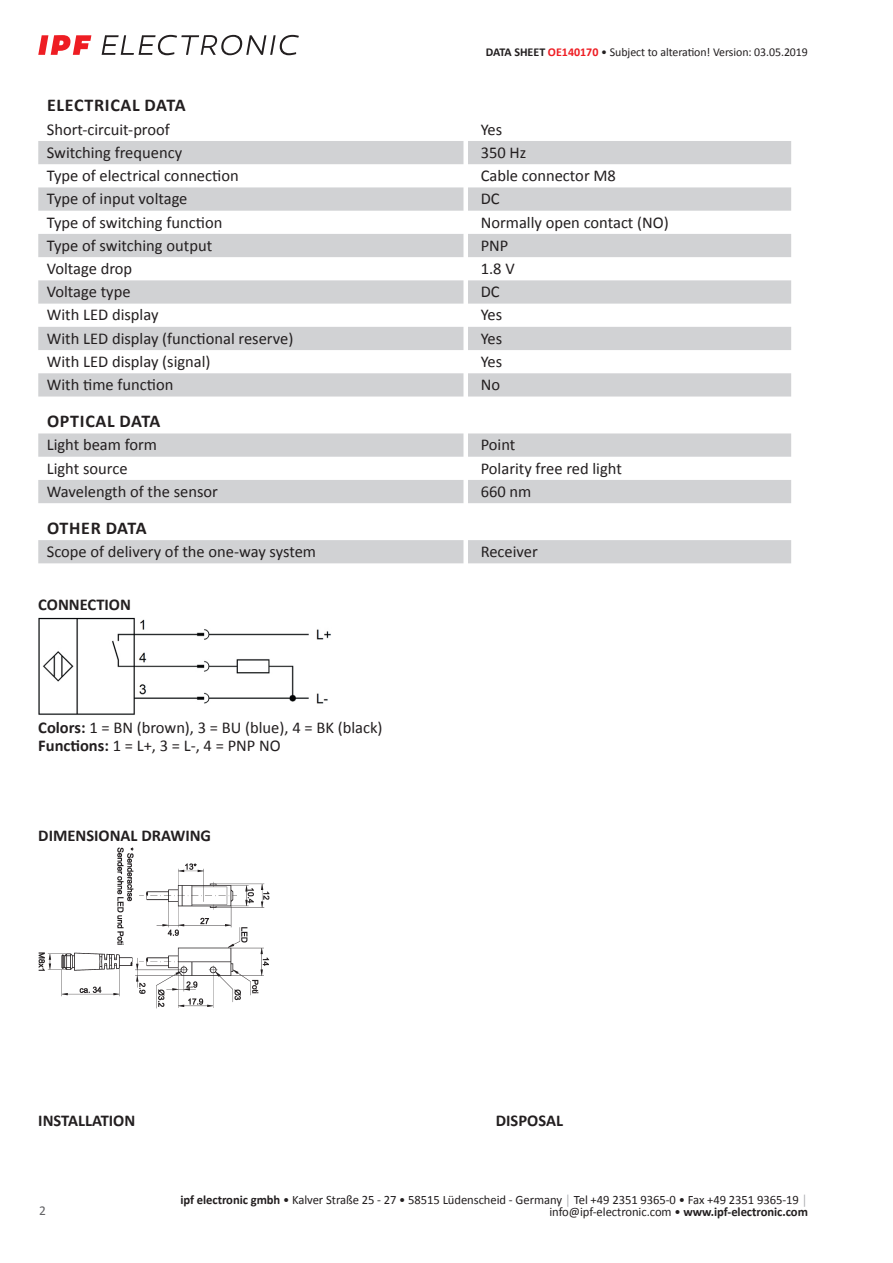
<style>
.page{position:relative;width:893px;height:1263px;background:#fff}
.page>*{position:absolute;margin:0;border:0;box-sizing:border-box;transform-origin:0 0}
.t1{font:700 18px "Calibri";letter-spacing:.04em;color:#231f20}
.t2{font:700 18px "Calibri";letter-spacing:.015em;color:#231f20}
.t3{font:16.5px/18px "Calibri";color:#231f20}
.t4{font:700 16.5px "Calibri";color:#231f20}
.t5{font:13.5px "Calibri";color:#636366}
.t6{font:12.75px/12.6px "Calibri";letter-spacing:-.005em;color:#231f20;text-align:right}
.t7{font:12px "Calibri";letter-spacing:-.005em;color:#231f20}
.s1{font-weight:700}
.s2{font-weight:700;color:#ee1d23}
.s3{color:#a8a9ad}
</style>
<div class="page">
<svg style="left:102px;top:35px;width:197px;height:20px"></svg>
<svg style="left:38px;top:35px;width:53px;height:20px"></svg>
<svg style="left:38px;top:141px;width:753px;height:255px;fill:#d1d2d4"></svg>
<svg style="left:38px;top:433px;width:753px;height:70px;fill:#d1d2d4"></svg>
<div style="left:38px;top:540px;width:753px;height:23px;background:#d1d2d4"></div>
<img style="left:38px;top:617px;width:293px;height:98px">
<img style="left:38px;top:848px;width:232px;height:160px">
<p class="t7" style="left:486px;top:44px;width:324px"><span class="s1">DATA SHEET</span> <span class="s2">OE140170</span> • Subject to alteration! Version: 03.05.2019</p>
<p class="t1" style="left:47px;top:93px;width:140px">ELECTRICAL DATA</p>
<p class="t3" style="left:47px;top:120px;width:125px">Short-circuit-proof</p>
<p class="t3" style="left:481px;top:120px;width:23px">Yes</p>
<p class="t3" style="left:47px;top:143px;width:137px">Switching frequency</p>
<p class="t3" style="left:481px;top:143px;width:47px">350 Hz</p>
<p class="t3" style="left:47px;top:166px;width:193px">Type of electrical connection</p>
<p class="t3" style="left:481px;top:166px;width:137px">Cable connector M8</p>
<p class="t3" style="left:47px;top:189px;width:142px">Type of input voltage</p>
<p class="t3" style="left:481px;top:189px;width:20px">DC</p>
<p class="t3" style="left:47px;top:213px;width:177px">Type of switching function</p>
<p class="t3" style="left:481px;top:213px;width:190px">Normally open contact (NO)</p>
<p class="t3" style="left:47px;top:236px;width:167px">Type of switching output</p>
<p class="t3" style="left:481px;top:236px;width:29px">PNP</p>
<p class="t3" style="left:47px;top:259px;width:87px">Voltage drop</p>
<p class="t3" style="left:481px;top:259px;width:35px">1.8 V</p>
<p class="t3" style="left:47px;top:282px;width:85px">Voltage type</p>
<p class="t3" style="left:481px;top:282px;width:20px">DC</p>
<p class="t3" style="left:47px;top:306px;width:113px">With LED display</p>
<p class="t3" style="left:481px;top:306px;width:23px">Yes</p>
<p class="t3" style="left:47px;top:329px;width:248px">With LED display (functional reserve)</p>
<p class="t3" style="left:481px;top:329px;width:23px">Yes</p>
<p class="t3" style="left:47px;top:352px;width:165px">With LED display (signal)</p>
<p class="t3" style="left:481px;top:352px;width:23px">Yes</p>
<p class="t3" style="left:47px;top:375px;width:128px">With time function</p>
<p class="t3" style="left:481px;top:375px;width:21px">No</p>
<p class="t1" style="left:47px;top:408px;width:115px">OPTICAL DATA</p>
<p class="t3" style="left:47px;top:435px;width:112px">Light beam form</p>
<p class="t3" style="left:481px;top:435px;width:36px">Point</p>
<p class="t3" style="left:47px;top:459px;width:82px">Light source</p>
<p class="t3" style="left:481px;top:459px;width:143px">Polarity free red light</p>
<p class="t3" style="left:47px;top:482px;width:173px">Wavelength of the sensor</p>
<p class="t3" style="left:481px;top:482px;width:52px">660 nm</p>
<p class="t2" style="left:47px;top:515px;width:101px">OTHER DATA</p>
<p class="t3" style="left:47px;top:542px;width:271px">Scope of delivery of the one-way system</p>
<p class="t3" style="left:481px;top:542px;width:59px">Receiver</p>
<p class="t4" style="left:38px;top:593px;width:94px">CONNECTION</p>
<p class="t3" style="left:38px;top:718px;width:346px"><span class="s1">Colors:</span> 1 = BN (brown), 3 = BU (blue), 4 = BK (black)<br><span class="s1">Functions:</span> 1 = L+, 3 = L-, 4 = PNP NO</p>
<p class="t4" style="left:38px;top:824px;width:174px">DIMENSIONAL DRAWING</p>
<p class="t4" style="left:38px;top:1109px;width:99px">INSTALLATION</p>
<p class="t4" style="left:496px;top:1109px;width:69px">DISPOSAL</p>
<p class="t5" style="left:39px;top:1201px;width:8px">2</p>
<p class="t6" style="left:180px;top:1193px;width:629px"><span class="s1">ipf electronic gmbh</span> • Kalver Straße 25 - 27 • 58515 Lüdenscheid - Germany <span class="s3">│</span> Tel +49 2351 9365-0 • Fax +49 2351 9365-19 <span class="s3">│ </span>info@ipf-electronic.com • <span class="s1">www.ipf-electronic.com</span></p>
</div>
